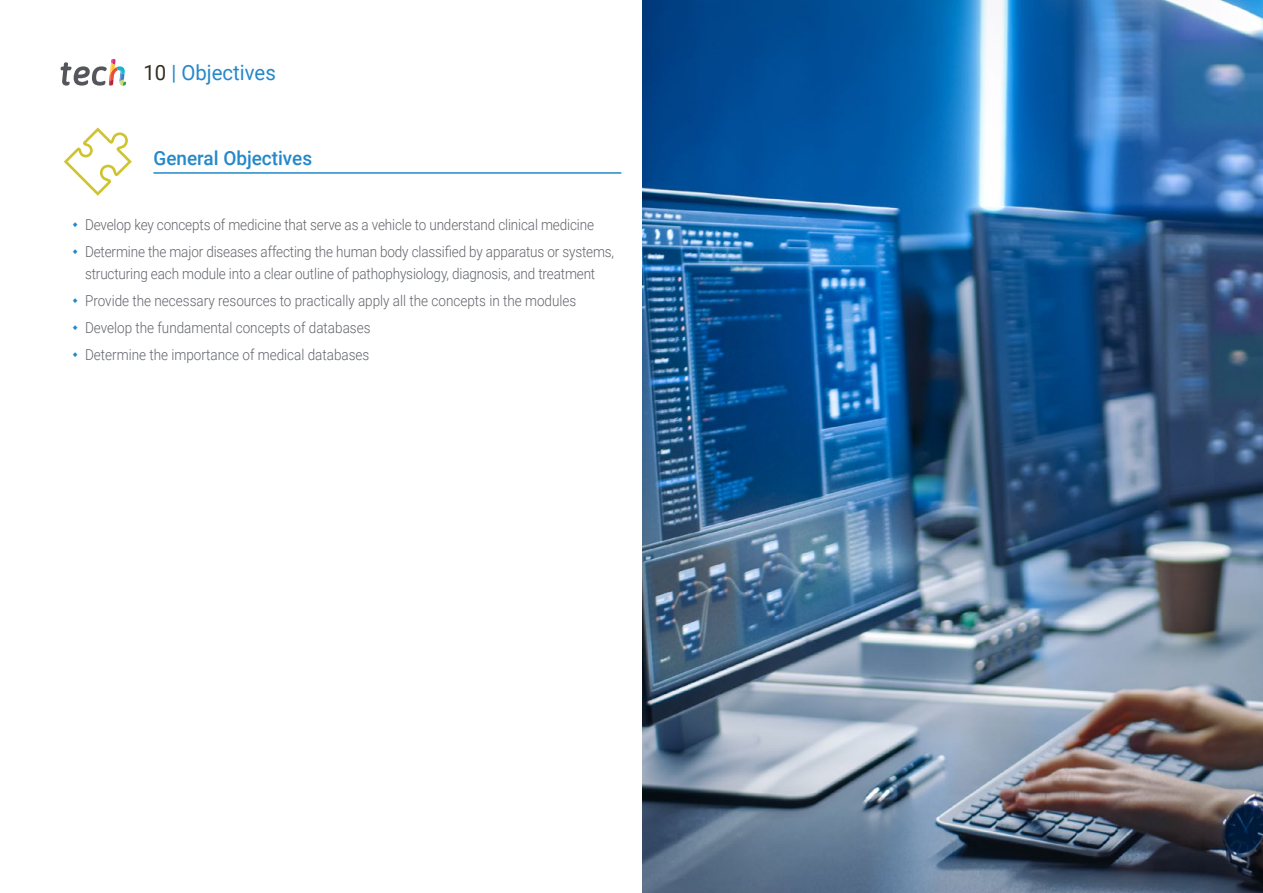
<style>
.page{position:relative;width:1263px;height:893px;background:#fff}
.page>*{position:absolute;margin:0;border:0;box-sizing:border-box;transform-origin:0 0}
.t1{font:21px "Roboto";color:#2488c9}
.t2{font:500 19.5px "Roboto";color:#2488c9}
.t3{font:300 15px/26.7px "Roboto";letter-spacing:-.01em;color:#61646a;scale:.9 1}
.s1{color:#312e20}
</style>
<div class="page">
<hr style="left:153px;top:173px;width:468px;height:1px;background:#2488c9">
<svg style="left:64px;top:127px;width:68px;height:69px"></svg>
<img style="left:642px;top:0;width:621px;height:893px">
<svg style="left:61px;top:59px;width:65px;height:27px"></svg>
<h1 class="t1" style="left:144px;top:57px;width:134px"><span class="s1">10</span> | Objectives</h1>
<h2 class="t2" style="left:153px;top:144px;width:160px">General Objectives</h2>
<p class="t3" style="left:85px;top:211px;width:589px">Develop key concepts of medicine that serve as a vehicle to understand clinical medicine<br>Determine the major diseases affecting the human body classified by apparatus or systems,</p>
<p class="t3" style="left:85px;top:260px;width:568px">structuring each module into a clear outline of pathophysiology, diagnosis, and treatment Provide the necessary resources to practically apply all the concepts in the modules Develop the fundamental concepts of databases<br>Determine the importance of medical databases</p>
</div>
